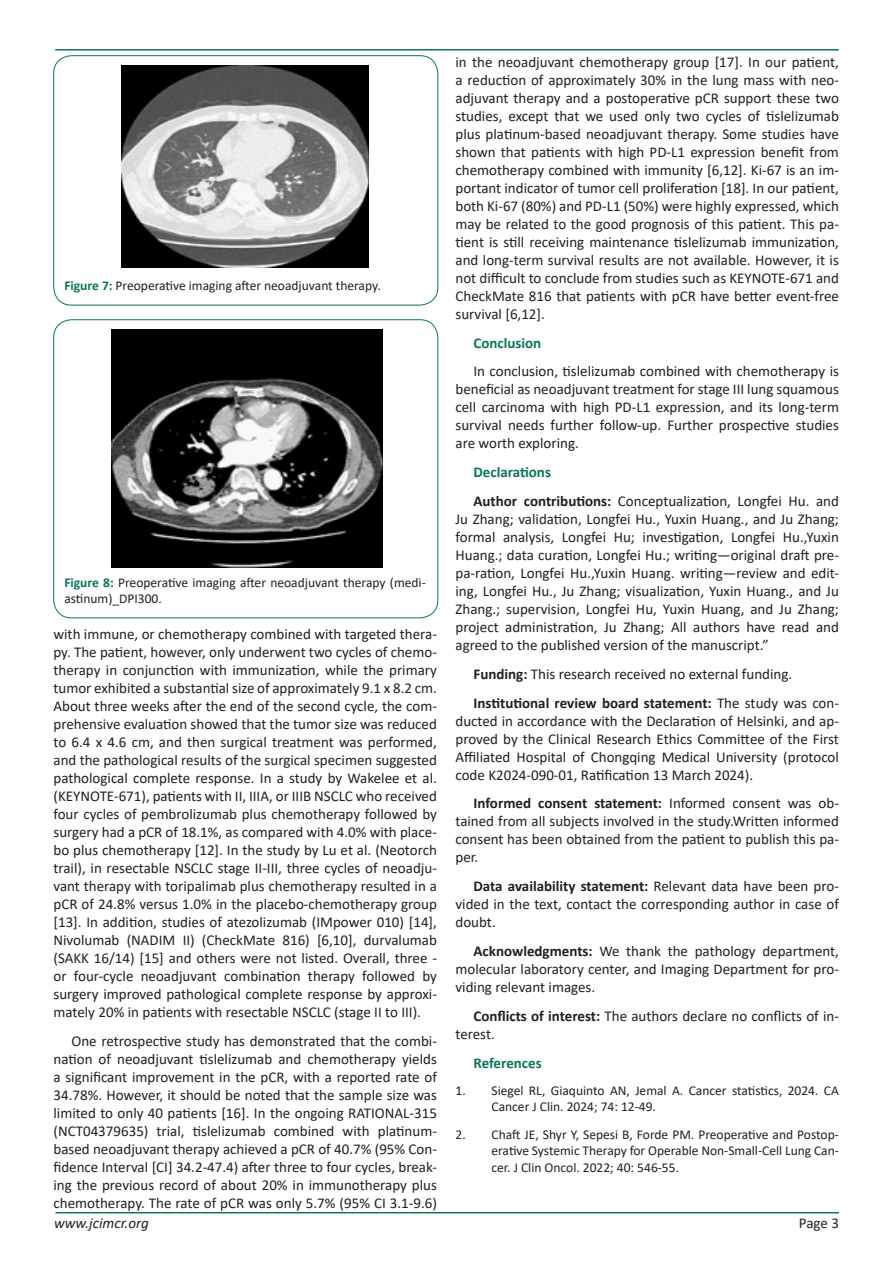
<style>
.page{position:relative;width:893px;height:1263px;background:#fff}
.page>*{position:absolute;margin:0;border:0;box-sizing:border-box;transform-origin:0 0}
.t1{font:15px/18px "Calibri";color:#231f20;text-align:justify}
.t2{font:700 15px "Calibri";color:#0a755b}
.t3{font:italic 15px "Calibri";color:#231f20}
.t4{font:13.5px/16.5px "Calibri";color:#231f20}
.s1{font-weight:700;color:#0a755b}
.s2{font-weight:700}
</style>
<div class="page">
<hr style="left:55px;top:1212px;width:784px;height:1px;background:#0a755b">
<hr style="left:55px;top:49px;width:784px;height:2px;background:#0a755b">
<div style="left:53px;top:56px;width:385px;height:249px;border:1px solid #0a755b;border-radius:18px"></div>
<div style="left:53px;top:320px;width:385px;height:298px;border:1px solid #0a755b;border-radius:18px"></div>
<img style="left:122px;top:66px;width:246px;height:202px">
<img style="left:111px;top:330px;width:271px;height:237px">
<p class="t4" style="left:64px;top:276px;width:318px"><span class="s1">Figure 7:</span> Preoperative imaging after neoadjuvant therapy.</p>
<p class="t4" style="left:64px;top:573px;width:363px"><span class="s1">Figure 8:</span> Preoperative imaging after neoadjuvant therapy (medi&shy;astinum)_DPI300.</p>
<p class="t1" style="left:53px;top:625px;width:385px">with immune, or chemotherapy combined with targeted thera&shy;py. The patient, however, only underwent two cycles of chemo&shy;therapy in conjunction with immunization, while the primary tumor exhibited a substantial size of approximately 9.1 x 8.2 cm.<br>About three weeks after the end of the second cycle, the com&shy;prehensive evaluation showed that the tumor size was reduced to 6.4 x 4.6 cm, and then surgical treatment was performed, and the pathological results of the surgical specimen suggested pathological complete response. In a study by Wakelee et al. (KEYNOTE-671), patients with II, IIIA, or IIIB NSCLC who received four cycles of pembrolizumab plus chemotherapy followed by surgery had a pCR of 18.1%, as compared with 4.0% with place&shy;bo plus chemotherapy [12]. In the study by Lu et al. (Neotorch trail), in resectable NSCLC stage II-III, three cycles of neoadju&shy;vant therapy with toripalimab plus chemotherapy resulted in a pCR of 24.8% versus 1.0% in the placebo-chemotherapy group [13]. In addition, studies of atezolizumab (IMpower 010) [14], Nivolumab (NADIM II) (CheckMate 816) [6,10], durvalumab (SAKK 16/14) [15] and others were not listed. Overall, three - or four-cycle neoadjuvant combination therapy followed by surgery improved pathological complete response by approxi&shy;mately 20% in patients with resectable NSCLC (stage II to III).</p>
<p class="t1" style="left:53px;top:1031px;width:385px;text-indent:18px">One retrospective study has demonstrated that the combi&shy;nation of neoadjuvant tislelizumab and chemotherapy yields a significant improvement in the pCR, with a reported rate of 34.78%. However, it should be noted that the sample size was limited to only 40 patients [16]. In the ongoing RATIONAL-315 (NCT04379635) trial, tislelizumab combined with platinum&shy;based neoadjuvant therapy achieved a pCR of 40.7% (95% Con&shy;fidence Interval [CI] 34.2-47.4) after three to four cycles, break&shy;ing the previous record of about 20% in immunotherapy plus chemotherapy. The rate of pCR was only 5.7% (95% CI 3.1-9.6)</p>
<p class="t1" style="left:455px;top:52px;width:385px">in the neoadjuvant chemotherapy group [17]. In our patient, a reduction of approximately 30% in the lung mass with neo&shy;adjuvant therapy and a postoperative pCR support these two studies, except that we used only two cycles of tislelizumab plus platinum-based neoadjuvant therapy. Some studies have shown that patients with high PD-L1 expression benefit from chemotherapy combined with immunity [6,12]. Ki-67 is an im&shy;portant indicator of tumor cell proliferation [18]. In our patient, both Ki-67 (80%) and PD-L1 (50%) were highly expressed, which may be related to the good prognosis of this patient. This pa&shy;tient is still receiving maintenance tislelizumab immunization, and long-term survival results are not available. However, it is not difficult to conclude from studies such as KEYNOTE-671 and CheckMate 816 that patients with pCR have better event-free survival [6,12].</p>
<p class="t2" style="left:473px;top:332px;width:69px">Conclusion</p>
<p class="t1" style="left:455px;top:362px;width:385px;text-indent:18px">In conclusion, tislelizumab combined with chemotherapy is beneficial as neoadjuvant treatment for stage III lung squamous cell carcinoma with high PD-L1 expression, and its long-term survival needs further follow-up. Further prospective studies are worth exploring.</p>
<p class="t2" style="left:473px;top:462px;width:79px">Declarations</p>
<p class="t1" style="left:455px;top:492px;width:385px;text-indent:18px"><span class="s2">Author contributions:</span> Conceptualization, Longfei Hu. and Ju Zhang; validation, Longfei Hu., Yuxin Huang., and Ju Zhang; formal analysis, Longfei Hu; investigation, Longfei Hu.,Yuxin Huang.; data curation, Longfei Hu.; writing—original draft pre&shy;pa-ration, Longfei Hu.,Yuxin Huang. writing—review and edit&shy;ing, Longfei Hu., Ju Zhang; visualization, Yuxin Huang., and Ju Zhang.; supervision, Longfei Hu, Yuxin Huang, and Ju Zhang; project administration, Ju Zhang; All authors have read and agreed to the published version of the manuscript.”</p>
<p class="t1" style="left:473px;top:664px;width:320px"><span class="s2">Funding:</span> This research received no external funding.</p>
<p class="t1" style="left:455px;top:693px;width:385px;text-indent:18px"><span class="s2">Institutional review board statement:</span> The study was con&shy;ducted in accordance with the Declaration of Helsinki, and ap&shy;proved by the Clinical Research Ethics Committee of the First Affiliated Hospital of Chongqing Medical University (protocol code K2024-090-01, Ratification 13 March 2024).</p>
<p class="t1" style="left:455px;top:794px;width:385px;text-indent:18px"><span class="s2">Informed consent statement:</span> Informed consent was ob&shy;tained from all subjects involved in the study.Written informed consent has been obtained from the patient to publish this pa&shy;per.</p>
<p class="t1" style="left:455px;top:877px;width:385px;text-indent:18px"><span class="s2">Data availability statement:</span> Relevant data have been pro&shy;vided in the text, contact the corresponding author in case of doubt.</p>
<p class="t1" style="left:455px;top:942px;width:385px;text-indent:18px"><span class="s2">Acknowledgments:</span> We thank the pathology department, molecular laboratory center, and Imaging Department for pro&shy;viding relevant images.</p>
<p class="t1" style="left:455px;top:1006px;width:385px;text-indent:18px"><span class="s2">Conflicts of interest:</span> The authors declare no conflicts of in&shy;terest.</p>
<p class="t2" style="left:473px;top:1052px;width:70px">References</p>
<p class="t4" style="left:491px;top:1082px;width:349px;text-indent:-36px">1. Siegel RL, Giaquinto AN, Jemal A. Cancer statistics, 2024. CA<br>Cancer J Clin. 2024; 74: 12-49.</p>
<p class="t4" style="left:491px;top:1126px;width:349px;text-align:justify;text-indent:-36px">2. Chaft JE, Shyr Y, Sepesi B, Forde PM. Preoperative and Postop&shy;erative Systemic Therapy for Operable Non-Small-Cell Lung Can&shy;cer. J Clin Oncol. 2022; 40: 546-55.</p>
<p class="t3" style="left:54px;top:1212px;width:96px">www.jcimcr.org</p>
<p class="t1" style="left:799px;top:1213px;width:42px">Page 3</p>
</div>
